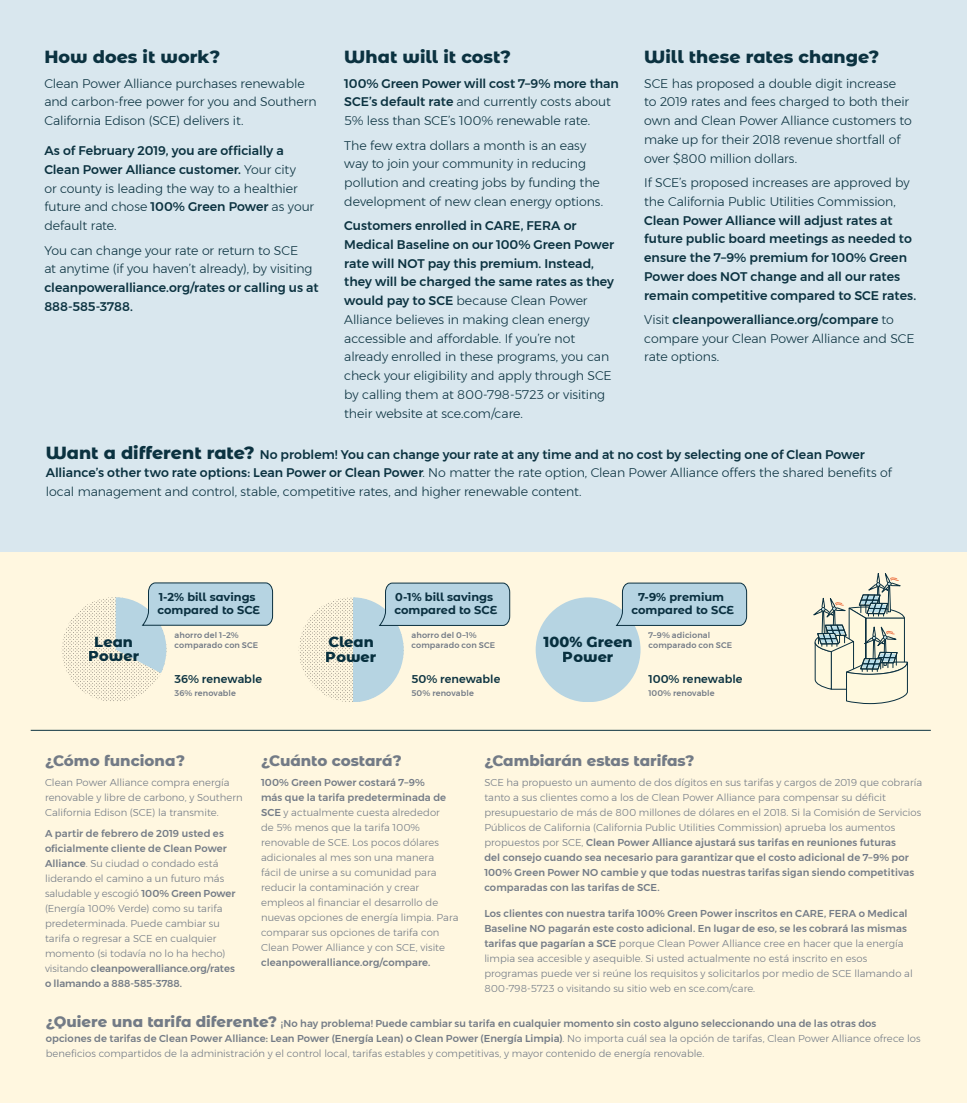
<style>
.page{position:relative;width:968px;height:1103px;background:#fff}
.page>*{position:absolute;margin:0;border:0;box-sizing:border-box;transform-origin:0 0}
.t1{font:800 17.5px "Montserrat Alternates";color:#0b3240}
.t2{font:800 15px "Montserrat Alternates";color:#737b86}
.t3{font:800 14.5px/14.5px "Montserrat Alternates";color:#08303f;text-align:center}
.t4{font:800 14.5px/14.5px "Montserrat Alternates";color:#07303f}
.t5{font:300 12.5px/18.8px "Montserrat";letter-spacing:-.005em;color:#0b3240}
.t6{font:500 12.5px/18.8px "Montserrat";color:#0b3240}
.t7{font:700 11.38px/13.6px "Montserrat Alternates";color:#0a3040}
.t8{font:500 11.25px "Montserrat";letter-spacing:.005em;color:#0b3240}
.t9{font:300 10px/15px "Montserrat";letter-spacing:.005em;color:#737b86}
.t10{font:500 10px/15px "Montserrat";letter-spacing:.01em;color:#737b86}
.t11{font:700 8.62px/10.4px "Montserrat Alternates";color:#0a3040}
.t12{font:500 8.12px/9.8px "Montserrat";letter-spacing:.015em;color:#737b86}
.s1{font-weight:300}
.s2{font-weight:500}
.s3{font-family:"Montserrat Alternates";font-weight:800;font-size:17.5px}
.s4{font-family:"Montserrat Alternates";font-weight:800;font-size:15px}
</style>
<div class="page">
<div style="left:0;top:467px;width:966px;height:162px;background:#fff7e0"></div>
<div style="left:0;top:0;width:966px;height:551px;background:#d9e7ee"></div>
<div style="left:0;top:630px;width:966px;height:472px;background:#fff7e0"></div>
<hr style="left:31px;top:730px;width:899px;height:1px;background:#0b3240">
<svg style="left:299px;top:597px;width:104px;height:105px"></svg>
<svg style="left:353px;top:582px;width:157px;height:120px"></svg>
<svg style="left:62px;top:597px;width:104px;height:105px"></svg>
<svg style="left:116px;top:582px;width:157px;height:91px"></svg>
<div style="left:535px;top:597px;width:105px;height:105px;background:#b6d4e2;border-radius:50%"></div>
<svg style="left:615px;top:582px;width:132px;height:44px;background:#b0ccd8"></svg>
<svg style="left:809px;top:573px;width:99px;height:131px"></svg>
<div style="left:175px;top:630px;width:98px;height:24px;background:#fff7e0"></div>
<div style="left:411px;top:630px;width:99px;height:24px;background:#fff7e0"></div>
<div style="left:411px;top:688px;width:99px;height:7px;background:#fff7e0"></div>
<div style="left:175px;top:672px;width:98px;height:11px;background:#fff7e0"></div>
<div style="left:411px;top:672px;width:99px;height:11px;background:#fff7e0"></div>
<p class="t1" style="left:44px;top:44px;width:177px">How does it work?</p>
<p class="t5" style="left:44px;top:74px;width:274px">Clean Power Alliance purchases renewable and carbon-free power for you and Southern<br>California Edison (SCE) delivers it.</p>
<p class="t6" style="left:44px;top:141px;width:271px">As of February 2019, you are officially a Clean Power Alliance customer. <span class="s1">Your city<br>or county is leading the way to a healthier future and chose</span> 100% Green Power <span class="s1">as your default rate.</span></p>
<p class="t5" style="left:44px;top:240px;width:276px">You can change your rate or return to SCE<br>at anytime (if you haven’t already), by visiting <span class="s2">cleanpoweralliance.org/rates or calling us at 888-585-3788.</span></p>
<p class="t1" style="left:344px;top:44px;width:168px">What will it cost?</p>
<p class="t5" style="left:344px;top:74px;width:276px"><span class="s2">100% Green Power will cost 7–9% more than<br>SCE’s default rate</span> and currently costs about<br>5% less than SCE’s 100% renewable rate.</p>
<p class="t5" style="left:344px;top:135px;width:260px">The few extra dollars a month is an easy way to join your community in reducing pollution and creating jobs by funding the development of new clean energy options.</p>
<p class="t5" style="left:344px;top:216px;width:271px"><span class="s2">Customers enrolled in CARE, FERA or Medical Baseline on our 100% Green Power rate will NOT pay this premium. Instead, they will be charged the same rates as they would pay to SCE</span> because Clean Power Alliance believes in making clean energy accessible and affordable. If you’re not already enrolled in these programs, you can check your eligibility and apply through SCE by calling them at 800-798-5723 or visiting their website at sce.com/care.</p>
<p class="t1" style="left:644px;top:44px;width:236px">Will these rates change?</p>
<p class="t5" style="left:644px;top:74px;width:269px">SCE has proposed a double digit increase<br>to 2019 rates and fees charged to both their own and Clean Power Alliance customers to make up for their 2018 revenue shortfall of over $800 million dollars.</p>
<p class="t6" style="left:644px;top:173px;width:273px"><span class="s1">If SCE’s proposed increases are approved by the California Public Utilities Commission, </span>Clean Power Alliance will adjust rates at future public board meetings as needed to ensure the 7–9% premium for 100% Green Power does NOT change and all our rates remain competitive compared to SCE rates.</p>
<p class="t5" style="left:644px;top:310px;width:272px">Visit <span class="s2">cleanpoweralliance.org/compare</span> to compare your Clean Power Alliance and SCE rate options.</p>
<p class="t5" style="left:46px;top:444px;width:847px"><span class="s3">Want a different rate?</span> <span class="s2">No problem! You can change your rate at any time and at no cost by selecting one of Clean Power<br>Alliance’s other two rate options: Lean Power or Clean Power</span>. No matter the rate option, Clean Power Alliance offers the shared benefits of local management and control, stable, competitive rates, and higher renewable content.</p>
<h3 class="t3" style="left:89px;top:633px;width:52px">Lean<br>Power</h3>
<p class="t7" style="left:157px;top:589px;width:104px">1-2% bill savings compared to SCE</p>
<p class="t11" style="left:178px;top:632px;width:91px">Sp: 1-2% bill savings compared to SCE</p>
<h3 class="t3" style="left:543px;top:634px;width:91px">100% Green<br>Power</h3>
<p class="t7" style="left:631px;top:589px;width:104px;text-align:center">7-9% premium compared to SCE</p>
<p class="t11" style="left:651px;top:632px;width:83px">Sp: 7-9% premium compared to SCE</p>
<p class="t7" style="left:394px;top:589px;width:104px">0-1% bill savings compared to SCE</p>
<p class="t12" style="left:175px;top:630px;width:85px">ahorro del 1–2% comparado con SCE</p>
<p class="t12" style="left:411px;top:630px;width:85px">ahorro del 0–1% comparado con SCE</p>
<p class="t12" style="left:648px;top:630px;width:85px">7–9% adicional comparado con SCE</p>
<h3 class="t4" style="left:326px;top:634px;width:52px">Clean<br>Power</h3>
<p class="t11" style="left:415px;top:632px;width:92px">Sp: 0-1% bill savings compared to SCE</p>
<p class="t8" style="left:175px;top:670px;width:89px">36% renewable</p>
<p class="t8" style="left:411px;top:670px;width:90px">50% renewable</p>
<p class="t8" style="left:648px;top:670px;width:96px">100% renewable</p>
<p class="t12" style="left:175px;top:688px;width:63px">36% renovable</p>
<p class="t12" style="left:411px;top:688px;width:64px">50% renovable</p>
<p class="t12" style="left:648px;top:688px;width:68px">100% renovable</p>
<p class="t2" style="left:45px;top:749px;width:141px">¿Cómo funciona?</p>
<p class="t9" style="left:45px;top:775px;width:199px">Clean Power Alliance compra energía renovable y libre de carbono, y Southern<br>California Edison (SCE) la transmite.</p>
<p class="t9" style="left:45px;top:825px;width:192px"><span class="s2">A partir de febrero de 2019 usted es oficialmente cliente de Clean Power Alliance</span>. Su ciudad o condado está liderando el camino a un futuro más saludable y escogió <span class="s2">100% Green Power </span>(Energía 100% Verde) como su tarifa predeterminada. Puede cambiar su tarifa o regresar a SCE en cualquier momento (si todavía no lo ha hecho) visitando <span class="s2">cleanpoweralliance.org/rates o llamando a 888-585-3788.</span></p>
<p class="t2" style="left:261px;top:749px;width:142px">¿Cuánto costará?</p>
<p class="t9" style="left:261px;top:775px;width:199px"><span class="s2">100% Green Power costará 7–9%<br>más que la tarifa predeterminada de SCE</span> y actualmente cuesta alrededor<br>de 5% menos que la tarifa 100% renovable de SCE. Los pocos dólares adicionales al mes son una manera<br>fácil de unirse a su comunidad para reducir la contaminación y crear empleos al financiar el desarrollo de nuevas opciones de energía limpia. Para comparar sus opciones de tarifa con Clean Power Alliance y con SCE, visite <span class="s2">cleanpoweralliance.org/compare.</span></p>
<p class="t2" style="left:484px;top:749px;width:212px">¿Cambiarán estas tarifas?</p>
<p class="t9" style="left:484px;top:775px;width:439px">SCE ha propuesto un aumento de dos dígitos en sus tarifas y cargos de 2019 que cobraría tanto a sus clientes como a los de Clean Power Alliance para compensar su déficit presupuestario de más de 800 millones de dólares en el 2018. Si la Comisión de Servicios Públicos de California (California Public Utilities Commission) aprueba los aumentos propuestos por SCE, <span class="s2">Clean Power Alliance ajustará sus tarifas en reuniones futuras<br>del consejo cuando sea necesario para garantizar que el costo adicional de 7–9% por 100% Green Power NO cambie y que todas nuestras tarifas sigan siendo competitivas comparadas con las tarifas de SCE.</span></p>
<p class="t9" style="left:484px;top:906px;width:430px"><span class="s2">Los clientes con nuestra tarifa 100% Green Power inscritos en CARE, FERA o Medical Baseline NO pagarán este costo adicional. En lugar de eso, se les cobrará las mismas tarifas que pagarían a SCE</span> porque Clean Power Alliance cree en hacer que la energía limpia sea accesible y asequible. Si usted actualmente no está inscrito en esos programas puede ver si reúne los requisitos y solicitarlos por medio de SCE llamando al 800-798-5723 o visitando su sitio web en sce.com/care.</p>
<p class="t10" style="left:46px;top:1016px;width:876px"><span class="s4">¿Quiere una tarifa diferente?</span> ¡No hay problema! Puede cambiar su tarifa en cualquier momento sin costo alguno seleccionando una de las otras dos opciones de tarifas de Clean Power Alliance: Lean Power (Energía Lean) o Clean Power (Energía Limpia)<span class="s1">. No importa cuál sea la opción de tarifas, Clean Power Alliance ofrece los beneficios compartidos de la administración y el control local, tarifas estables y competitivas, y mayor contenido de energía renovable.</span></p>
</div>
